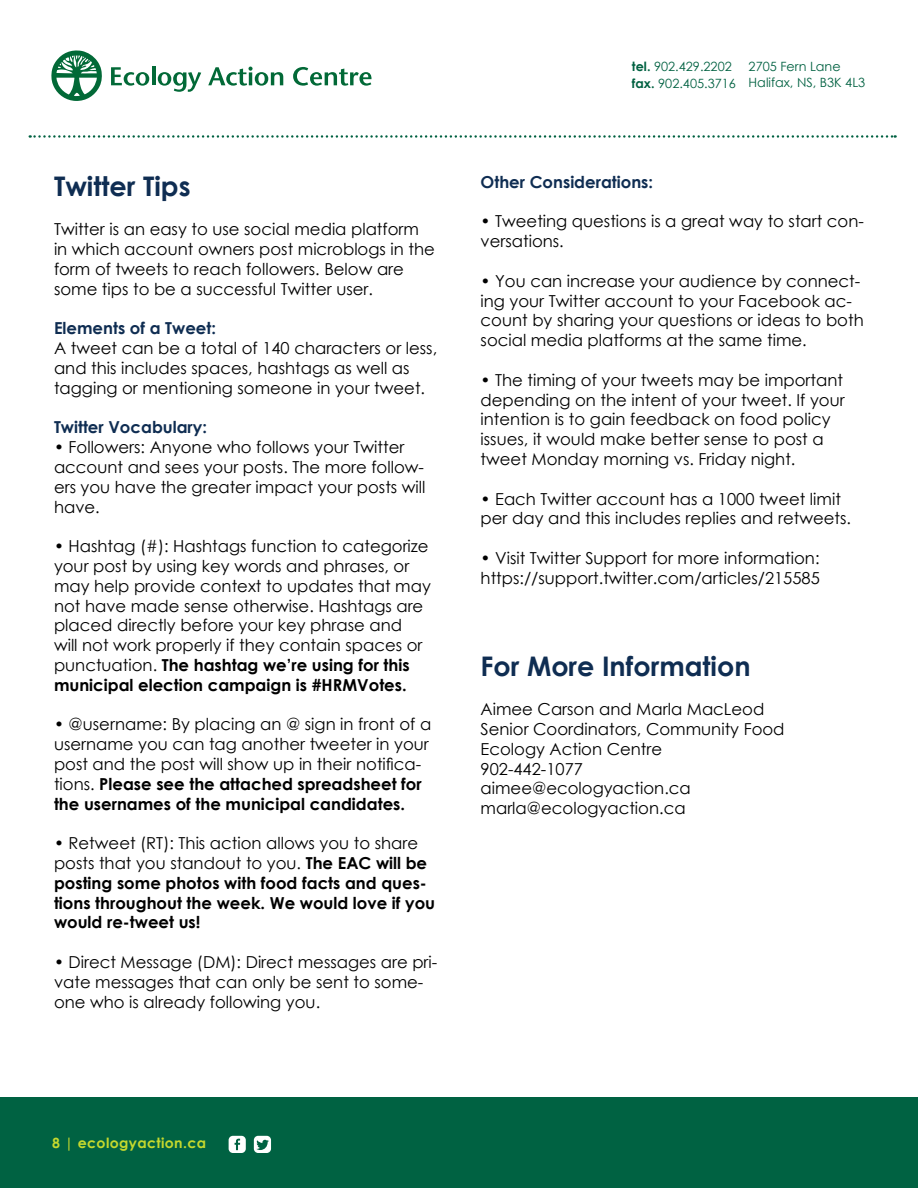
<style>
.page{position:relative;width:918px;height:1188px;background:#fff}
.page>*{position:absolute;margin:0;border:0;box-sizing:border-box;transform-origin:0 0}
.t1{font:700 27px "Century Gothic";color:#0f2d52}
.t2{font:16.5px/19.8px "Century Gothic";color:#000}
.t3{font:700 16.5px/19.8px "Century Gothic";color:#000}
.t4{font:700 16.5px "Century Gothic";color:#0f2d52}
.t5{font:700 14.1px "Century Gothic";letter-spacing:.025em;color:#c4d82e}
.t6{font:12.75px/16.2px "Century Gothic";color:#006141}
.s1{font-weight:700}
.s2{font-weight:400}
</style>
<div class="page">
<div style="left:0;top:1097px;width:918px;height:91px;background:#006242"></div>
<svg style="left:229px;top:1136px;width:17px;height:17px"></svg>
<svg style="left:254px;top:1136px;width:17px;height:17px"></svg>
<svg style="left:30px;top:135px;width:866px;height:3px"></svg>
<svg style="left:111px;top:67px;width:38px;height:19px"></svg>
<hr style="left:152px;top:66px;width:3px;height:19px;background:#026937">
<svg style="left:158px;top:72px;width:43px;height:20px"></svg>
<svg style="left:208px;top:67px;width:75px;height:19px"></svg>
<svg style="left:293px;top:67px;width:79px;height:19px"></svg>
<svg style="left:51px;top:50px;width:51px;height:51px"></svg>
<h1 class="t1" style="left:54px;top:165px;width:138px">Twitter Tips</h1>
<p class="t2" style="left:54px;top:219px;width:382px">Twitter is an easy to use social media platform in which account owners post microblogs in the form of tweets to reach followers. Below are some tips to be a successful Twitter user.</p>
<p class="t4" style="left:54px;top:316px;width:164px">Elements of a Tweet:</p>
<p class="t2" style="left:54px;top:338px;width:385px">A tweet can be a total of 140 characters or less, and this includes spaces, hashtags as well as tagging or mentioning someone in your tweet.</p>
<p class="t4" style="left:54px;top:415px;width:155px">Twitter Vocabulary:</p>
<p class="t2" style="left:54px;top:437px;width:373px">• Followers: Anyone who follows your Twitter account and sees your posts. The more follow&shy;ers you have the greater impact your posts will have.</p>
<p class="t2" style="left:54px;top:536px;width:378px">• Hashtag (#): Hashtags function to categorize your post by using key words and phrases, or may help provide context to updates that may not have made sense otherwise. Hashtags are placed directly before your key phrase and<br>will not work properly if they contain spaces or punctuation. <span class="s1">The hashtag we’re using for this municipal election campaign is #HRMVotes.</span></p>
<p class="t2" style="left:54px;top:714px;width:379px">• @username: By placing an @ sign in front of a username you can tag another tweeter in your post and the post will show up in their notifica&shy;tions. <span class="s1">Please see the attached spreadsheet for the usernames of the municipal candidates.</span></p>
<p class="t3" style="left:54px;top:833px;width:383px"><span class="s2">• Retweet (RT): This action allows you to share posts that you standout to you.</span> The EAC will be posting some photos with food facts and ques&shy;tions throughout the week. We would love if you would re-tweet us!</p>
<p class="t2" style="left:54px;top:952px;width:385px">• Direct Message (DM): Direct messages are pri&shy;vate messages that can only be sent to some&shy;one who is already following you.</p>
<p class="t6" style="left:632px;top:59px;width:105px"><span class="s1">tel.</span> 902.429.2202 <span class="s1">fax.</span> 902.405.3716</p>
<p class="t6" style="left:749px;top:59px;width:118px;line-height:15.3px">2705 Fern Lane<br>Halifax, NS, B3K 4L3</p>
<p class="t4" style="left:481px;top:169px;width:174px">Other Considerations:</p>
<p class="t2" style="left:481px;top:211px;width:385px">• Tweeting questions is a great way to start con&shy;versations.</p>
<p class="t2" style="left:481px;top:271px;width:385px">• You can increase your audience by connect&shy;ing your Twitter account to your Facebook ac&shy;count by sharing your questions or ideas to both social media platforms at the same time.</p>
<p class="t2" style="left:481px;top:370px;width:366px">• The timing of your tweets may be important depending on the intent of your tweet. If your intention is to gain feedback on food policy issues, it would make better sense to post a tweet Monday morning vs. Friday night.</p>
<p class="t2" style="left:481px;top:489px;width:372px">• Each Twitter account has a 1000 tweet limit per day and this includes replies and retweets.</p>
<p class="t2" style="left:481px;top:548px;width:341px">• Visit Twitter Support for more information: https://support.twitter.com/articles/215585</p>
<h1 class="t1" style="left:481px;top:645px;width:271px">For More Information</h1>
<p class="t2" style="left:481px;top:699px;width:305px">Aimee Carson and Marla MacLeod<br>Senior Coordinators, Community Food<br>Ecology Action Centre<br>902-442-1077 aimee@ecologyaction.ca marla@ecologyaction.ca</p>
<p class="t5" style="left:52px;top:1132px;width:155px">8 | ecologyaction.ca</p>
</div>
